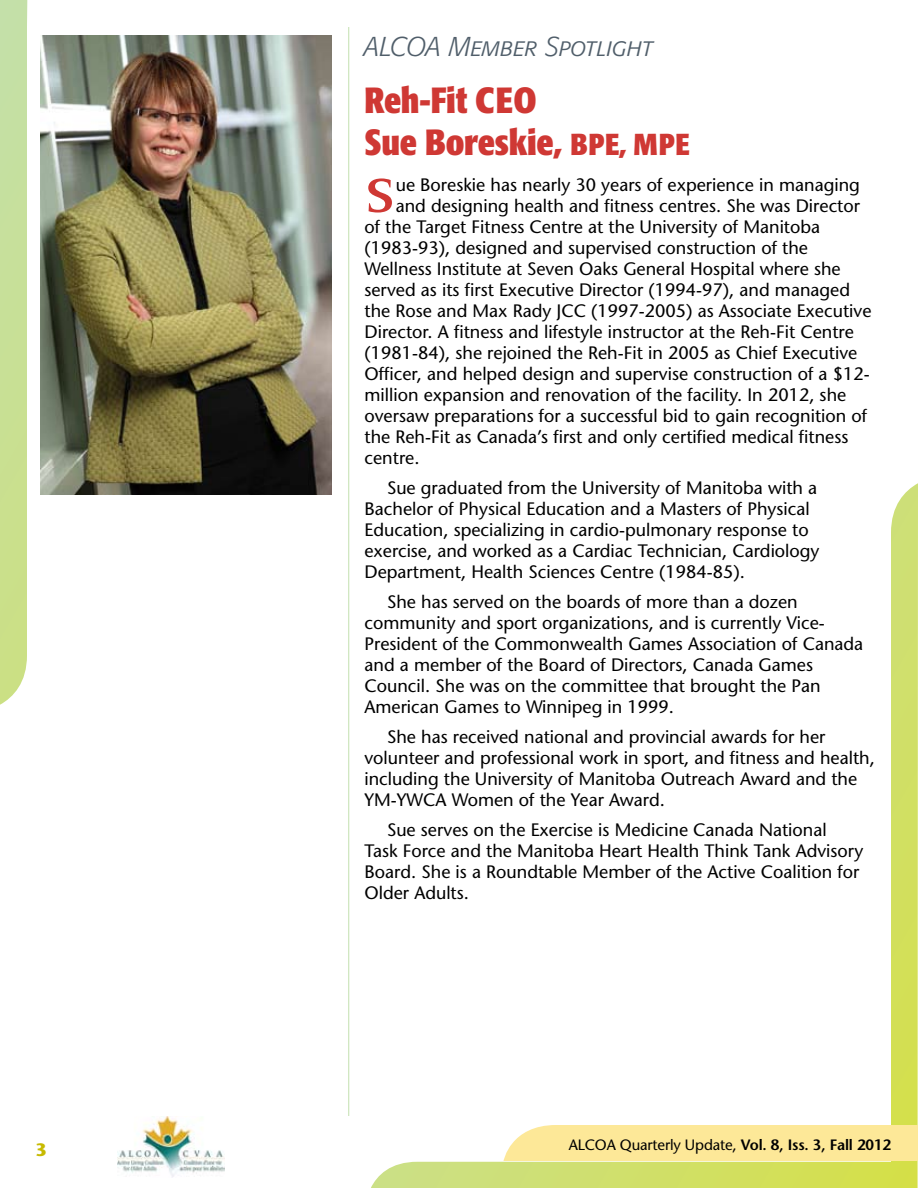
<style>
.page{position:relative;width:918px;height:1188px;background:#fff}
.page>*{position:absolute;margin:0;border:0;box-sizing:border-box;transform-origin:0 0}
.t1{font:500 51.15px "Meridien";color:#cf3834}
.t2{font:700 condensed 36px/42px "Formata";letter-spacing:-.01em;color:#cf3834}
.t3{font:27px "Formata Light Italic SC";color:#505e6a}
.t4{font:18px/21px "Stone Sans";color:#000}
.t5{font:15px "Stone Sans";letter-spacing:-.01em;color:#000}
.s1{font-size:30px}
.s2{font-weight:600}
</style>
<div class="page">
<svg style="left:0;top:0;width:28px;height:705px;background:#c8e097"></svg>
<svg style="left:371px;top:483px;width:547px;height:705px"></svg>
<div style="left:504px;top:1125px;width:414px;height:36px;background:#fde898"></div>
<img style="left:117px;top:1116px;width:108px;height:61px">
<hr style="left:348px;top:27px;width:1px;height:1089px;background:#c2e0ae">
<img style="left:40px;top:35px;width:292px;height:459px">
<h3 class="t3" style="left:364px;top:30px;width:291px">ALCOA Member Spotlight</h3>
<h2 class="t2" style="left:364px;top:78px;width:327px">Reh-Fit CEO<br>Sue Boreskie, <span class="s1">BPE, MPE</span></h2>
<h1 class="t1" style="left:364px;top:167px;width:33px">S</h1>
<p class="t4" style="left:396px;top:174px;width:466px">ue Boreskie has nearly 30 years of experience in managing</p>
<p class="t4" style="left:396px;top:195px;width:466px">and designing health and fitness centres. She was Director</p>
<p class="t4" style="left:364px;top:216px;width:457px">of the Target Fitness Centre at the University of Manitoba</p>
<p class="t4" style="left:364px;top:237px;width:445px">(1983-93), designed and supervised construction of the</p>
<p class="t4" style="left:364px;top:258px;width:478px">Wellness Institute at Seven Oaks General Hospital where she</p>
<p class="t4" style="left:364px;top:279px;width:487px">served as its first Executive Director (1994-97), and managed</p>
<p class="t4" style="left:364px;top:300px;width:508px">the Rose and Max Rady JCC (1997-2005) as Associate Executive</p>
<p class="t4" style="left:364px;top:321px;width:491px">Director. A fitness and lifestyle instructor at the Reh-Fit Centre</p>
<p class="t4" style="left:364px;top:342px;width:494px">(1981-84), she rejoined the Reh-Fit in 2005 as Chief Executive</p>
<p class="t4" style="left:364px;top:363px;width:507px">Officer, and helped design and supervise construction of a $12-</p>
<p class="t4" style="left:364px;top:384px;width:483px">million expansion and renovation of the facility. In 2012, she</p>
<p class="t4" style="left:364px;top:405px;width:504px">oversaw preparations for a successful bid to gain recognition of</p>
<p class="t4" style="left:364px;top:426px;width:485px">the Reh-Fit as Canada’s first and only certified medical fitness</p>
<p class="t4" style="left:364px;top:447px;width:57px">centre.</p>
<p class="t4" style="left:364px;top:477px;width:457px;text-indent:22px">Sue graduated from the University of Manitoba with a Bachelor of Physical Education and a Masters of Physical Education, specializing in cardio-pulmonary response to exercise, and worked as a Cardiac Technician, Cardiology Department, Health Sciences Centre (1984-85).</p>
<p class="t4" style="left:364px;top:591px;width:500px;text-indent:22px">She has served on the boards of more than a dozen community and sport organizations, and is currently Vice-President of the Commonwealth Games Association of Canada and a member of the Board of Directors, Canada Games Council. She was on the committee that brought the Pan American Games to Winnipeg in 1999.</p>
<p class="t4" style="left:364px;top:726px;width:512px;text-indent:22px">She has received national and provincial awards for her volunteer and professional work in sport, and fitness and health, including the University of Manitoba Outreach Award and the YM-YWCA Women of the Year Award.</p>
<p class="t4" style="left:364px;top:819px;width:500px;text-indent:22px">Sue serves on the Exercise is Medicine Canada National Task Force and the Manitoba Heart Health Think Tank Advisory Board. She is a Roundtable Member of the Active Coalition for Older Adults.</p>
<p class="t5" style="left:569px;top:1135px;width:324px">ALCOA Quarterly Update, <span class="s2">Vol. 8, Iss. 3, Fall 2012</span></p>
</div>
